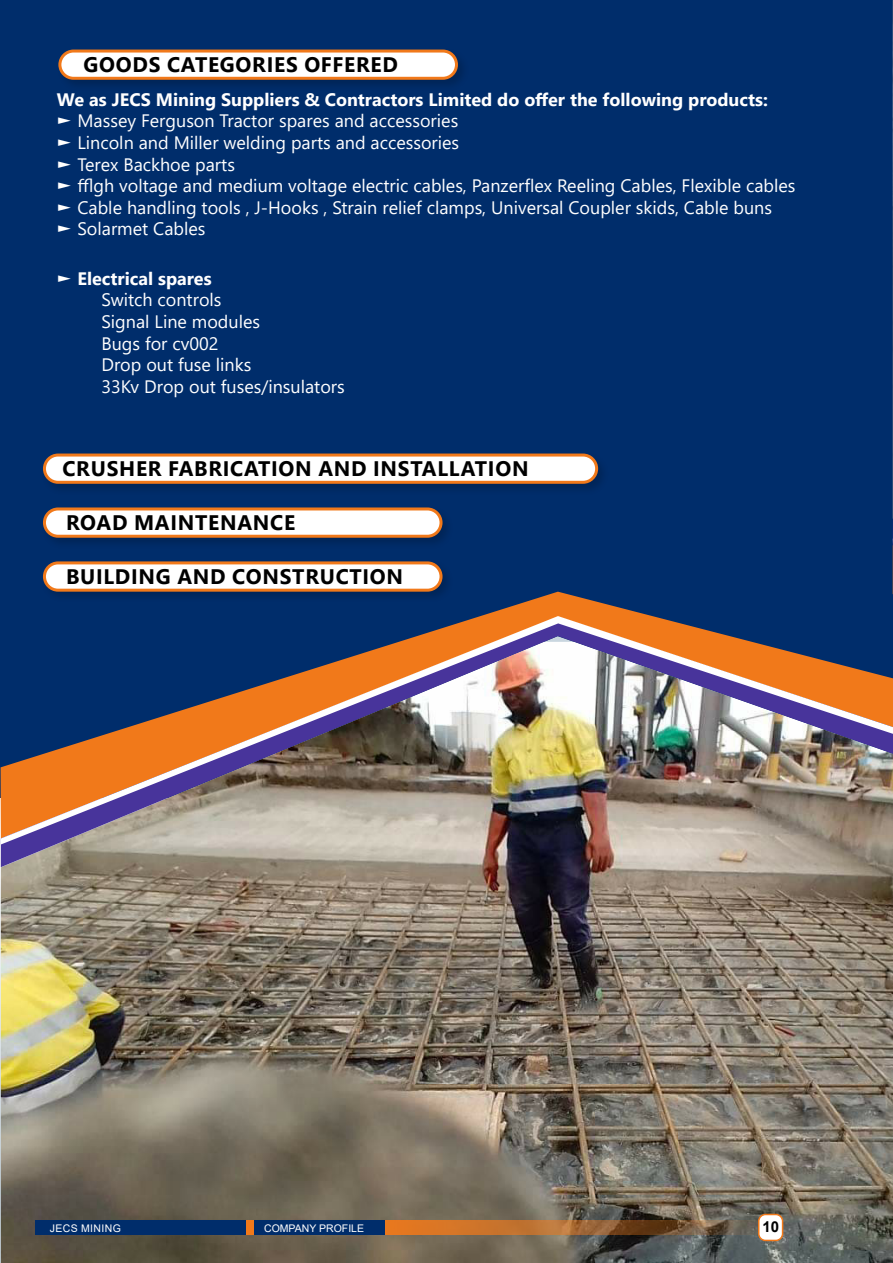
<style>
.page{position:relative;width:893px;height:1263px;background:#fff}
.page>*{position:absolute;margin:0;border:0;box-sizing:border-box;transform-origin:0 0}
.t1{font:700 21px "Segoe UI";letter-spacing:.035em;color:#000}
.t2{font:18px/21.6px "Segoe UI";color:#fff}
.t3{font:700 18px "Segoe UI";color:#fff}
.t4{font:700 15px "Arial";color:#000}
.t5{font:10.5px "Arial";color:#fff}
.t6{font:10.5px "Arial";letter-spacing:.035em;color:#fff}
.s1{font-weight:700}
</style>
<div class="page">
<div style="left:1px;top:0;width:892px;height:797px;background:#002d6b"></div>
<div style="left:41px;top:505px;width:413px;height:44px;background:#002a64"></div>
<div style="left:44px;top:509px;width:397px;height:27px;background:#fff;border-radius:14px"></div>
<div style="left:43px;top:507px;width:399px;height:31px;border:3px solid #f1791a;border-radius:14px"></div>
<div style="left:56px;top:47px;width:413px;height:45px;background:#000;opacity:.18"></div>
<div style="left:60px;top:51px;width:396px;height:27px;background:#fff;border-radius:14px"></div>
<div style="left:58px;top:50px;width:400px;height:30px;border:3px solid #f1791a;border-radius:14px"></div>
<div style="left:41px;top:451px;width:569px;height:45px;background:#002a64"></div>
<div style="left:44px;top:455px;width:553px;height:27px;background:#fff;border-radius:14px"></div>
<div style="left:43px;top:453px;width:555px;height:31px;border:3px solid #f1791a;border-radius:14px"></div>
<img style="left:1px;top:867px;width:892px;height:396px">
<svg style="left:481px;top:592px;width:171px;height:24px"></svg>
<svg style="left:1px;top:844px;width:892px;height:23px;background:#9f948c"></svg>
<img style="left:1px;top:616px;width:892px;height:228px">
<img style="left:892px;top:0;width:1px;height:519px">
<hr style="left:892px;top:545px;width:1px;height:49px;background:#f1791a">
<svg style="left:892px;top:532px;width:1px;height:13px"></svg>
<div style="left:41px;top:559px;width:413px;height:44px;background:#002a65"></div>
<div style="left:44px;top:563px;width:397px;height:27px;background:#fff;border-radius:14px"></div>
<div style="left:43px;top:561px;width:399px;height:31px;border:3px solid #f1791a;border-radius:14px"></div>
<svg style="left:385px;top:1220px;width:424px;height:15px;background:#9e6534"></svg>
<div style="left:35px;top:1220px;width:350px;height:15px;background:#002d6b"></div>
<div style="left:759px;top:1214px;width:24px;height:26px;background:#fff;border-radius:7px"></div>
<div style="left:758px;top:1214px;width:25px;height:27px;border:2px solid #f1791a;border-radius:7px"></div>
<div style="left:246px;top:1220px;width:8px;height:15px;background:#f1791a"></div>
<p class="t1" style="left:84px;top:45px;width:316px">GOODS CATEGORIES OFFERED</p>
<p class="t3" style="left:57px;top:82px;width:712px">We as JECS Mining Suppliers &amp; Contractors Limited do offer the following products:</p>
<p class="t2" style="left:57px;top:109px;width:740px">► Massey Ferguson Tractor spares and accessories<br>► Lincoln and Miller welding parts and accessories<br>► Terex Backhoe parts<br>► fflgh voltage and medium voltage electric cables, Panzerflex Reeling Cables, Flexible cables ► Cable handling tools , J-Hooks , Strain relief clamps, Universal Coupler skids, Cable buns<br>► Solarmet Cables</p>
<p class="t2" style="left:101px;top:266px;width:245px;text-indent:-44px">► <span class="s1">Electrical spares<br></span>Switch controls<br>Signal Line modules<br>Bugs for cv002<br>Drop out fuse links<br>33Kv Drop out fuses/insulators</p>
<p class="t1" style="left:62px;top:449px;width:468px">CRUSHER FABRICATION AND INSTALLATION</p>
<p class="t1" style="left:66px;top:503px;width:231px">ROAD MAINTENANCE</p>
<p class="t1" style="left:66px;top:557px;width:339px">BUILDING AND CONSTRUCTION</p>
<p class="t6" style="left:50px;top:1221px;width:72px">JECS MINING</p>
<p class="t5" style="left:264px;top:1221px;width:101px">COMPANY PROFILE</p>
<p class="t4" style="left:762px;top:1216px;width:18px">10</p>
</div>
